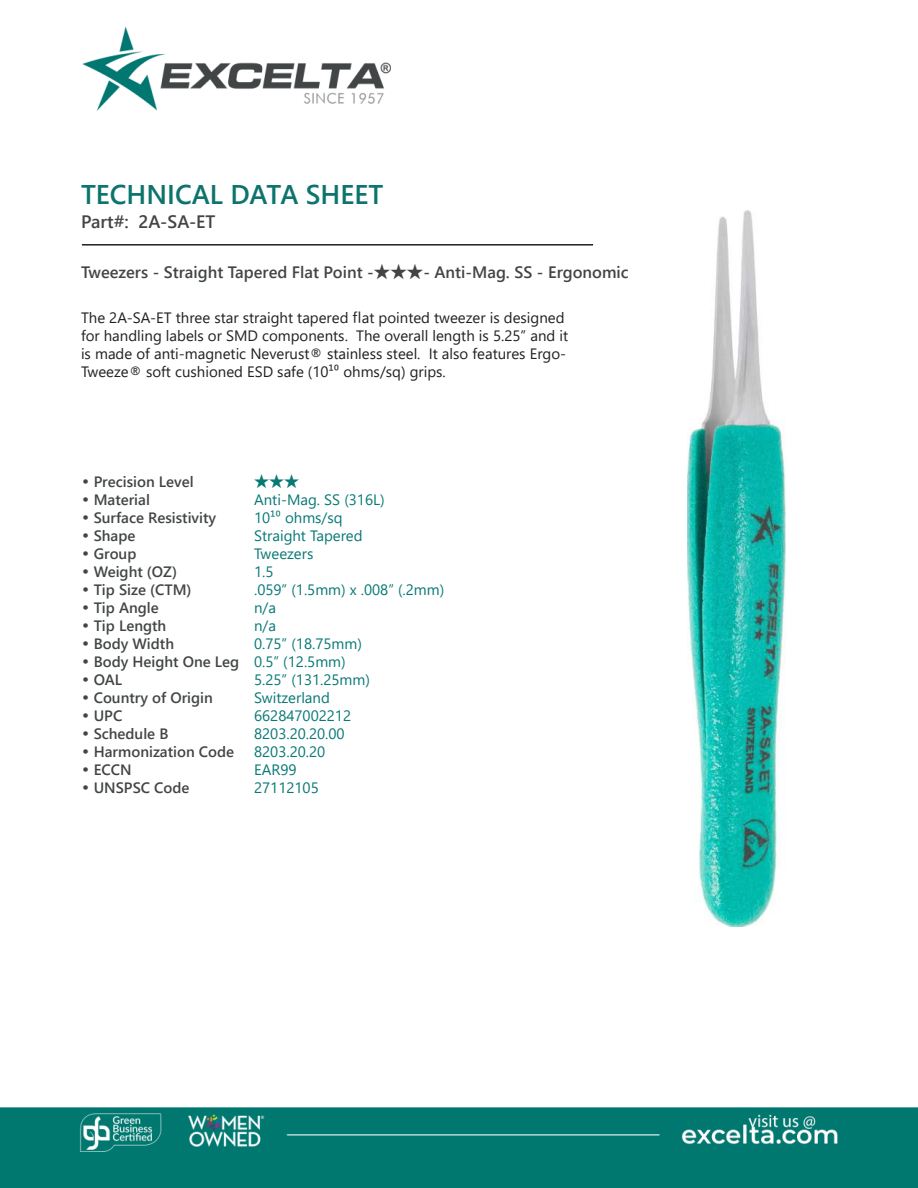
<style>
.page{position:relative;width:918px;height:1188px;background:#fff}
.page>*{position:absolute;margin:0;border:0;box-sizing:border-box;transform-origin:0 0}
.t1{font:700 27px "Yu Gothic UI";color:#0d746d}
.t2{font:700 18px "Yu Gothic UI";color:#424546}
.t3{font:700 16.5px "Yu Gothic UI";color:#424546}
.t4{font:15px/18px "Yu Gothic UI";color:#221f1f}
.t5{font:700 15px "Yu Gothic UI";color:#424546}
.t6{font:15px "Yu Gothic UI";color:#087875}
.s1{font-family:"Century Gothic";font-weight:400}
.s2{font-weight:400;color:#087875}
</style>
<div class="page">
<img style="left:0;top:26px;width:918px;height:1162px">
<img style="left:687px;top:211px;width:98px;height:716px">
<hr style="left:82px;top:244px;width:511px;height:2px;background:#221f1f">
<h1 class="t1" style="left:81px;top:183px;width:304px">TECHNICAL DATA SHEET</h1>
<p class="t2" style="left:81px;top:215px;width:136px">Part#: 2A-SA-ET</p>
<p class="t3" style="left:81px;top:262px;width:549px">Tweezers - Straight Tapered Flat Point -★★★- Anti-Mag. SS - Ergonomic</p>
<p class="t4" style="left:81px;top:306px;width:489px">The 2A-SA-ET three star straight tapered 昀氀at pointed tweezer is designed for handling labels or SMD components. The overall length is 5.25” and it is made of anti-magnetic Neverust® stainless steel. It also features Ergo-Tweeze® soft cushioned ESD safe (10¹⁰ ohms/sq) grips.</p>
<p class="t5" style="left:81px;top:475px;width:114px"><span class="s1">•</span> Precision Level</p>
<p class="t6" style="left:254px;top:467px;width:46px">★★★</p>
<p class="t5" style="left:81px;top:493px;width:70px"><span class="s1">•</span> Material</p>
<p class="t6" style="left:254px;top:493px;width:132px">Anti-Mag. SS (316L)</p>
<p class="t5" style="left:81px;top:511px;width:137px"><span class="s1">•</span> Surface Resistivity</p>
<p class="t6" style="left:254px;top:503px;width:90px">10¹⁰ ohms/sq</p>
<p class="t5" style="left:81px;top:529px;width:56px"><span class="s1">•</span> Shape</p>
<p class="t6" style="left:254px;top:529px;width:110px">Straight Tapered</p>
<p class="t5" style="left:81px;top:547px;width:57px"><span class="s1">•</span> Group</p>
<p class="t6" style="left:254px;top:547px;width:61px">Tweezers</p>
<p class="t5" style="left:81px;top:565px;width:98px"><span class="s1">•</span> Weight (OZ)</p>
<p class="t6" style="left:254px;top:565px;width:21px">1.5</p>
<p class="t5" style="left:81px;top:583px;width:112px"><span class="s1">•</span> Tip Size (CTM)</p>
<p class="t6" style="left:254px;top:583px;width:192px">.059” (1.5mm) x .008” (.2mm)</p>
<p class="t5" style="left:81px;top:601px;width:79px"><span class="s1">•</span> Tip Angle</p>
<p class="t6" style="left:254px;top:601px;width:23px">n/a</p>
<p class="t5" style="left:81px;top:619px;width:87px"><span class="s1">•</span> Tip Length</p>
<p class="t6" style="left:254px;top:619px;width:23px">n/a</p>
<p class="t5" style="left:81px;top:637px;width:95px"><span class="s1">•</span> Body Width</p>
<p class="t6" style="left:254px;top:637px;width:109px">0.75” (18.75mm)</p>
<p class="t5" style="left:81px;top:655px;width:266px"><span class="s1">•</span> Body Height One Leg <span class="s2">0.5” (12.5mm)</span></p>
<p class="t5" style="left:81px;top:673px;width:43px"><span class="s1">•</span> OAL</p>
<p class="t6" style="left:254px;top:673px;width:117px">5.25” (131.25mm)</p>
<p class="t5" style="left:81px;top:691px;width:133px"><span class="s1">•</span> Country of Origin</p>
<p class="t6" style="left:254px;top:691px;width:77px">Switzerland</p>
<p class="t5" style="left:81px;top:709px;width:43px"><span class="s1">•</span> UPC</p>
<p class="t6" style="left:254px;top:709px;width:99px">662847002212</p>
<p class="t5" style="left:81px;top:727px;width:89px"><span class="s1">•</span> Schedule B</p>
<p class="t6" style="left:254px;top:727px;width:92px">8203.20.20.00</p>
<p class="t5" style="left:81px;top:745px;width:155px"><span class="s1">•</span> Harmonization Code</p>
<p class="t6" style="left:254px;top:745px;width:73px">8203.20.20</p>
<p class="t5" style="left:81px;top:763px;width:52px"><span class="s1">•</span> ECCN</p>
<p class="t6" style="left:254px;top:763px;width:44px">EAR99</p>
<p class="t5" style="left:81px;top:781px;width:110px"><span class="s1">•</span> UNSPSC Code</p>
<p class="t6" style="left:254px;top:781px;width:66px">27112105</p>
</div>
